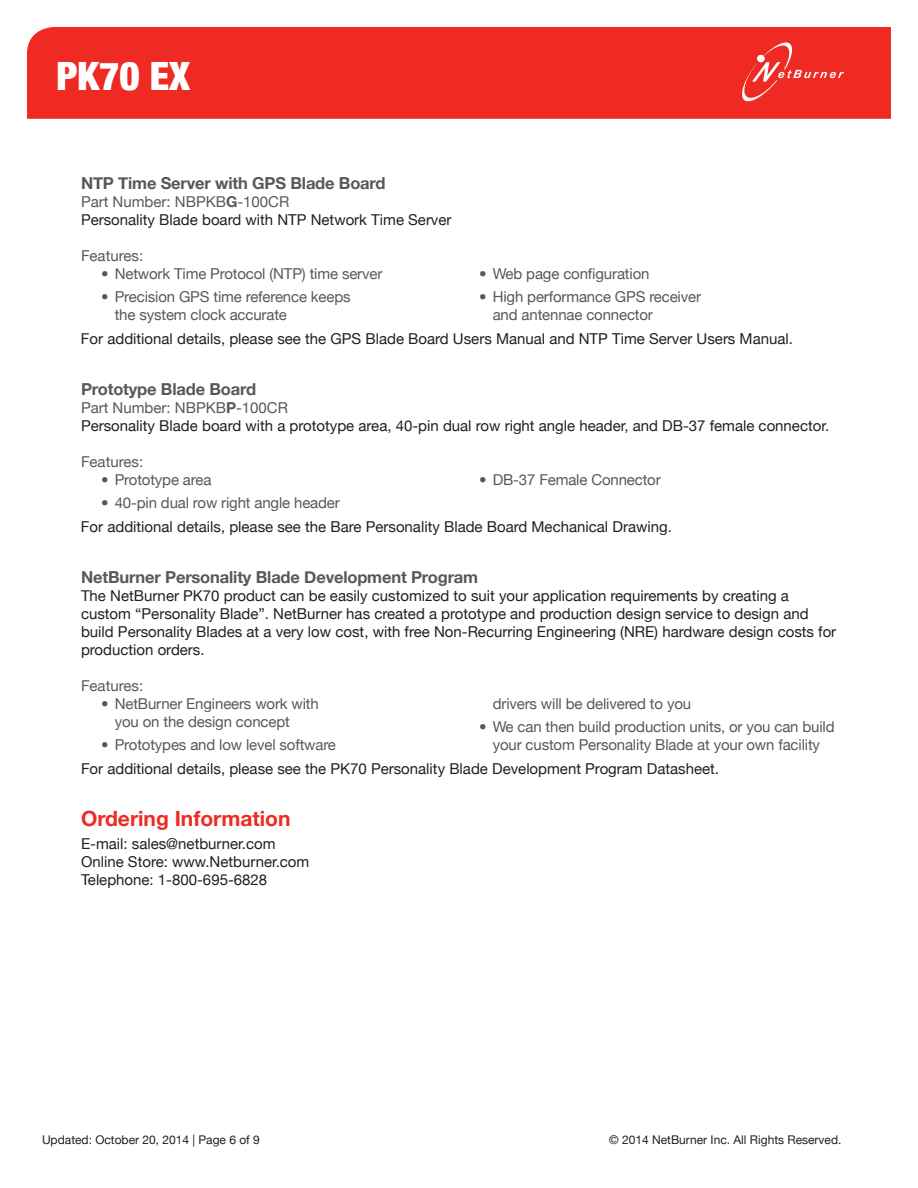
<style>
.page{position:relative;width:918px;height:1188px;background:#fff}
.page>*{position:absolute;margin:0;border:0;box-sizing:border-box;transform-origin:0 0}
.t1{font:900 condensed 39px "Helvetica Neue";color:#fff}
.t2{font:700 21px "Helvetica Neue";color:#ee2a23}
.t3{font:700 16.5px "Helvetica Neue";letter-spacing:-.01em;color:#57585a}
.t4{font:15px/18px "Helvetica Neue";color:#231f20}
.t5{font:15px/18px "Helvetica Neue";letter-spacing:-.01em;color:#57585a}
.t6{font:12px "Helvetica Neue";color:#231f20}
.s1{color:#57585a}
.s2{font-weight:700;color:#57585a}
</style>
<div class="page">
<div style="left:27px;top:27px;width:864px;height:92px;background:#ee2a23"></div>
<svg style="left:739px;top:39px;width:105px;height:66px;background:#ef3c36"></svg>
<h1 class="t1" style="left:56px;top:52px;width:135px">PK70 EX</h1>
<p class="t3" style="left:81px;top:173px;width:306px">NTP Time Server with GPS Blade Board</p>
<p class="t4" style="left:81px;top:192px;width:372px"><span class="s1">Part Number: NBPKB</span><span class="s2">G</span><span class="s1">-100CR<br></span>Personality Blade board with NTP Network Time Server</p>
<p class="t5" style="left:81px;top:246px;width:64px">Features:</p>
<p class="t5" style="left:101px;top:264px;width:283px">• Network Time Protocol (NTP) time server</p>
<p class="t5" style="left:115px;top:288px;width:237px;text-indent:-14px">• Precision GPS time reference keeps the system clock accurate</p>
<p class="t5" style="left:479px;top:264px;width:172px">• Web page configuration</p>
<p class="t5" style="left:493px;top:288px;width:210px;text-indent:-14px">• High performance GPS receiver and antennae connector</p>
<p class="t4" style="left:81px;top:329px;width:714px">For additional details, please see the GPS Blade Board Users Manual and NTP Time Server Users Manual.</p>
<p class="t3" style="left:81px;top:379px;width:177px">Prototype Blade Board</p>
<p class="t4" style="left:81px;top:398px;width:750px"><span class="s1">Part Number: NBPKB</span><span class="s2">P</span><span class="s1">-100CR<br></span>Personality Blade board with a prototype area, 40-pin dual row right angle header, and DB-37 female connector.</p>
<p class="t5" style="left:81px;top:452px;width:64px">Features:</p>
<p class="t5" style="left:101px;top:470px;width:112px">• Prototype area</p>
<p class="t5" style="left:101px;top:494px;width:240px">• 40-pin dual row right angle header</p>
<p class="t5" style="left:479px;top:470px;width:183px">• DB-37 Female Connector</p>
<p class="t4" style="left:81px;top:517px;width:592px">For additional details, please see the Bare Personality Blade Board Mechanical Drawing.</p>
<p class="t3" style="left:81px;top:567px;width:399px">NetBurner Personality Blade Development Program</p>
<p class="t4" style="left:81px;top:587px;width:757px">The NetBurner PK70 product can be easily customized to suit your application requirements by creating a custom “Personality Blade”. NetBurner has created a prototype and production design service to design and build Personality Blades at a very low cost, with free Non-Recurring Engineering (NRE) hardware design costs for production orders.</p>
<p class="t5" style="left:81px;top:677px;width:64px">Features:</p>
<p class="t5" style="left:115px;top:695px;width:206px;text-indent:-14px">• NetBurner Engineers work with you on the design concept</p>
<p class="t5" style="left:101px;top:736px;width:236px">• Prototypes and low level software</p>
<p class="t5" style="left:493px;top:695px;width:200px">drivers will be delivered to you</p>
<p class="t5" style="left:479px;top:718px;width:357px;text-align:center">• We can then build production units, or you can build your custom Personality Blade at your own facility</p>
<p class="t4" style="left:81px;top:759px;width:640px">For additional details, please see the PK70 Personality Blade Development Program Datasheet.</p>
<h2 class="t2" style="left:81px;top:806px;width:211px">Ordering Information</h2>
<p class="t4" style="left:81px;top:835px;width:230px">E-mail: sales@netburner.com<br>Online Store: www.Netburner.com<br>Telephone: 1-800-695-6828</p>
<p class="t6" style="left:42px;top:1132px;width:219px">Updated: October 20, 2014 | Page 6 of 9</p>
<p class="t6" style="left:609px;top:1132px;width:234px">© 2014 NetBurner Inc. All Rights Reserved.</p>
</div>
